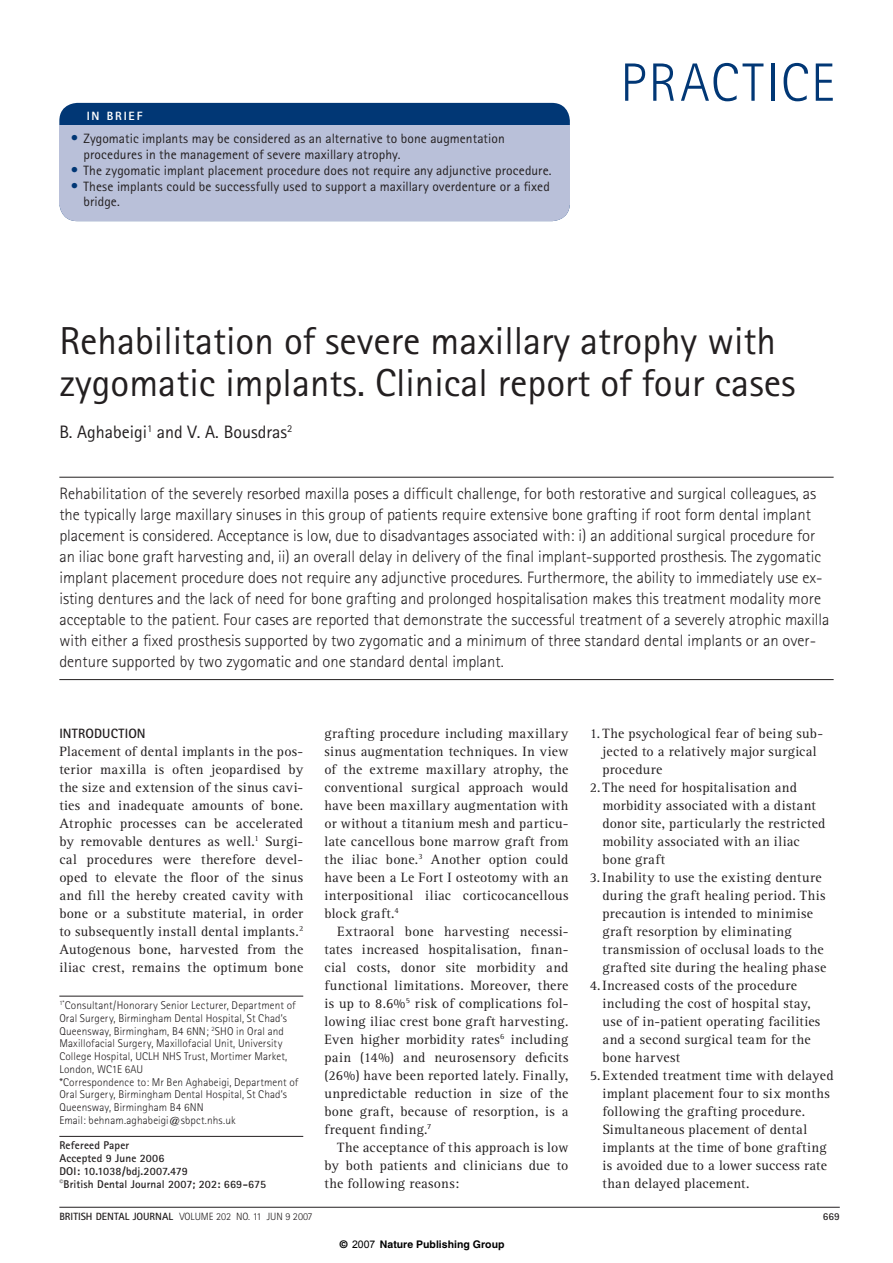
<style>
.page{position:relative;width:893px;height:1263px;background:#fff}
.page>*{position:absolute;margin:0;border:0;box-sizing:border-box;transform-origin:0 0}
.t1{font:300 54px "Rotis Sans Serif";letter-spacing:.04em;color:#013775}
.t2{font:39px/42px "Rotis Sans Serif";color:#231f20}
.t3{font:18px "Rotis Sans Serif";color:#231f20}
.t4{font:300 16.5px/21px "Rotis Sans Serif";color:#231f20}
.t5{font:13.95px/18px "Rotis Serif";letter-spacing:.02em;color:#231f20}
.t6{font:13.5px/15.8px "Rotis Sans Serif";color:#231f20}
.t7{font:700 13.5px "Rotis Sans Serif";letter-spacing:.01em;color:#231f20}
.t8{font:800 12px "Rotis Sans Serif";letter-spacing:.15em;color:#fff}
.t9{font:300 11.25px/12.8px "Rotis Sans Serif";letter-spacing:.01em;color:#231f20}
.t10{font:700 11.25px/12.8px "Rotis Sans Serif";letter-spacing:.01em;color:#231f20}
.t11{font:300 10.5px "Rotis Sans Serif";color:#231f20}
.t12{font:700 10.5px "Helvetica";color:#000}
.t13{font:700 10.5px "Rotis Sans Serif";color:#231f20}
.s1{font-size:15px;color:#013775}
.s2{font-weight:700}
.s3{font-family:"Arial";font-weight:400}
</style>
<div class="page">
<hr style="left:59px;top:477px;width:774px;height:1px;background:#231f20">
<hr style="left:59px;top:679px;width:774px;height:1px;background:#231f20">
<hr style="left:59px;top:996px;width:244px;height:1px;background:#231f20">
<hr style="left:59px;top:1136px;width:244px;height:1px;background:#231f20">
<hr style="left:59px;top:1207px;width:780px;height:1px;background:#231f20">
<div style="left:59px;top:103px;width:511px;height:118px;background:#013775;border-radius:18px"></div>
<div style="left:59px;top:126px;width:511px;height:95px;background:#b9c0d9;border-radius:18px"></div>
<div style="left:59px;top:126px;width:511px;height:79px;background:#b9c0d9"></div>
<p class="t8" style="left:87px;top:111px;width:57px">IN BRIEF</p>
<p class="t6" style="left:83px;top:132px;width:423px;text-indent:-13px"><span class="s1">•</span> Zygomatic implants may be considered as an alternative to bone augmentation procedures in the management of severe maxillary atrophy.</p>
<p class="t6" style="left:71px;top:164px;width:482px"><span class="s1">•</span> The zygomatic implant placement procedure does not require any adjunctive procedure.</p>
<p class="t6" style="left:83px;top:179px;width:468px;text-indent:-13px"><span class="s1">•</span> These implants could be successfully used to support a maxillary overdenture or a fixed bridge.</p>
<h1 class="t1" style="left:620px;top:63px;width:216px">PRACTICE</h1>
<h2 class="t2" style="left:59px;top:324px;width:737px">Rehabilitation of severe maxillary atrophy with zygomatic implants. Clinical report of four cases</h2>
<p class="t3" style="left:59px;top:426px;width:234px">B. Aghabeigi<sup>1</sup> and V. A. Bousdras<sup>2</sup></p>
<p class="t4" style="left:59px;top:484px;width:771px">Rehabilitation of the severely resorbed maxilla poses a difficult challenge, for both restorative and surgical colleagues, as the typically large maxillary sinuses in this group of patients require extensive bone grafting if root form dental implant placement is considered. Acceptance is low, due to disadvantages associated with: i) an additional surgical procedure for an iliac bone graft harvesting and, ii) an overall delay in delivery of the final implant-supported prosthesis. The zygomatic implant placement procedure does not require any adjunctive procedures. Furthermore, the ability to immediately use ex&shy;isting dentures and the lack of need for bone grafting and prolonged hospitalisation makes this treatment modality more acceptable to the patient. Four cases are reported that demonstrate the successful treatment of a severely atrophic maxilla with either a fixed prosthesis supported by two zygomatic and a minimum of three standard dental implants or an over&shy;denture supported by two zygomatic and one standard dental implant.</p>
<p class="t5" style="left:324px;top:726px;width:245px;text-align:justify">grafting procedure including maxillary sinus augmentation techniques. In view of the extreme maxillary atrophy, the conventional surgical approach would have been maxillary augmentation with or without a titanium mesh and particu&shy;late cancellous bone marrow graft from the iliac bone.<sup>3</sup> Another option could have been a Le Fort I osteotomy with an interpositional iliac corticocancellous block graft.<sup>4</sup></p>
<p class="t5" style="left:324px;top:924px;width:245px;text-align:justify;text-indent:13px">Extraoral bone harvesting necessi&shy;tates increased hospitalisation, finan&shy;cial costs, donor site morbidity and functional limitations. Moreover, there is up to 8.6%<sup>5</sup> risk of complications fol&shy;lowing iliac crest bone graft harvesting.<br>Even higher morbidity rates<sup>6</sup> including pain (14%) and neurosensory deficits (26%) have been reported lately. Finally, unpredictable reduction in size of the bone graft, because of resorption, is a frequent finding.<sup>7</sup></p>
<p class="t5" style="left:324px;top:1140px;width:245px;text-align:justify;text-indent:13px">The acceptance of this approach is low by both patients and clinicians due to the following reasons:</p>
<p class="t5" style="left:602px;top:726px;width:222px;text-indent:-13px">1. The psychological fear of being sub&shy;jected to a relatively major surgical procedure</p>
<p class="t5" style="left:602px;top:780px;width:224px;text-indent:-13px">2. The need for hospitalisation and morbidity associated with a distant donor site, particularly the restricted mobility associated with an iliac bone graft</p>
<p class="t5" style="left:602px;top:870px;width:225px;text-indent:-13px">3. Inability to use the existing denture during the graft healing period. This precaution is intended to minimise graft resorption by eliminating transmission of occlusal loads to the grafted site during the healing phase</p>
<p class="t5" style="left:602px;top:978px;width:219px;text-indent:-13px">4. Increased costs of the procedure including the cost of hospital stay, use of in-patient operating facilities and a second surgical team for the bone harvest</p>
<p class="t5" style="left:602px;top:1068px;width:233px;text-indent:-13px">5. Extended treatment time with delayed implant placement four to six months following the grafting procedure.<br>Simultaneous placement of dental implants at the time of bone grafting is avoided due to a lower success rate than delayed placement.</p>
<p class="t7" style="left:59px;top:729px;width:88px">INTRODUCTION</p>
<p class="t5" style="left:59px;top:744px;width:245px;text-align:justify">Placement of dental implants in the pos&shy;terior maxilla is often jeopardised by the size and extension of the sinus cavi&shy;ties and inadequate amounts of bone.<br>Atrophic processes can be accelerated by removable dentures as well.<sup>1</sup> Surgi&shy;cal procedures were therefore devel&shy;oped to elevate the floor of the sinus and fill the hereby created cavity with bone or a substitute material, in order to subsequently install dental implants.<sup>2<br></sup>Autogenous bone, harvested from the iliac crest, remains the optimum bone</p>
<p class="t9" style="left:59px;top:1000px;width:240px"><sup>1*</sup>Consultant/Honorary Senior Lecturer, Department of Oral Surgery, Birmingham Dental Hospital, St Chad’s Queensway, Birmingham, B4 6NN; <sup>2</sup>SHO in Oral and Maxillofacial Surgery, Maxillofacial Unit, University College Hospital, UCLH NHS Trust, Mortimer Market, London, WC1E 6AU<br>*Correspondence to: Mr Ben Aghabeigi, Department of Oral Surgery, Birmingham Dental Hospital, St Chad’s Queensway, Birmingham B4 6NN<br>Email: behnam.aghabeigi@sbpct.nhs.uk</p>
<p class="t10" style="left:59px;top:1140px;width:208px">Refereed Paper<br>Accepted 9 June 2006<br>DOI: 10.1038/bdj.2007.479<br><sup>©</sup>British Dental Journal 2007; 202: 669-675</p>
<p class="t11" style="left:59px;top:1213px;width:255px"><span class="s2">BRITISH DENTAL JOURNAL</span> VOLUME 202 NO. 11 JUN 9 2007</p>
<p class="t13" style="left:822px;top:1213px;width:18px">669</p>
<p class="t12" style="left:340px;top:1238px;width:166px">© <span class="s3">2007</span> Nature Publishing Group</p>
</div>
